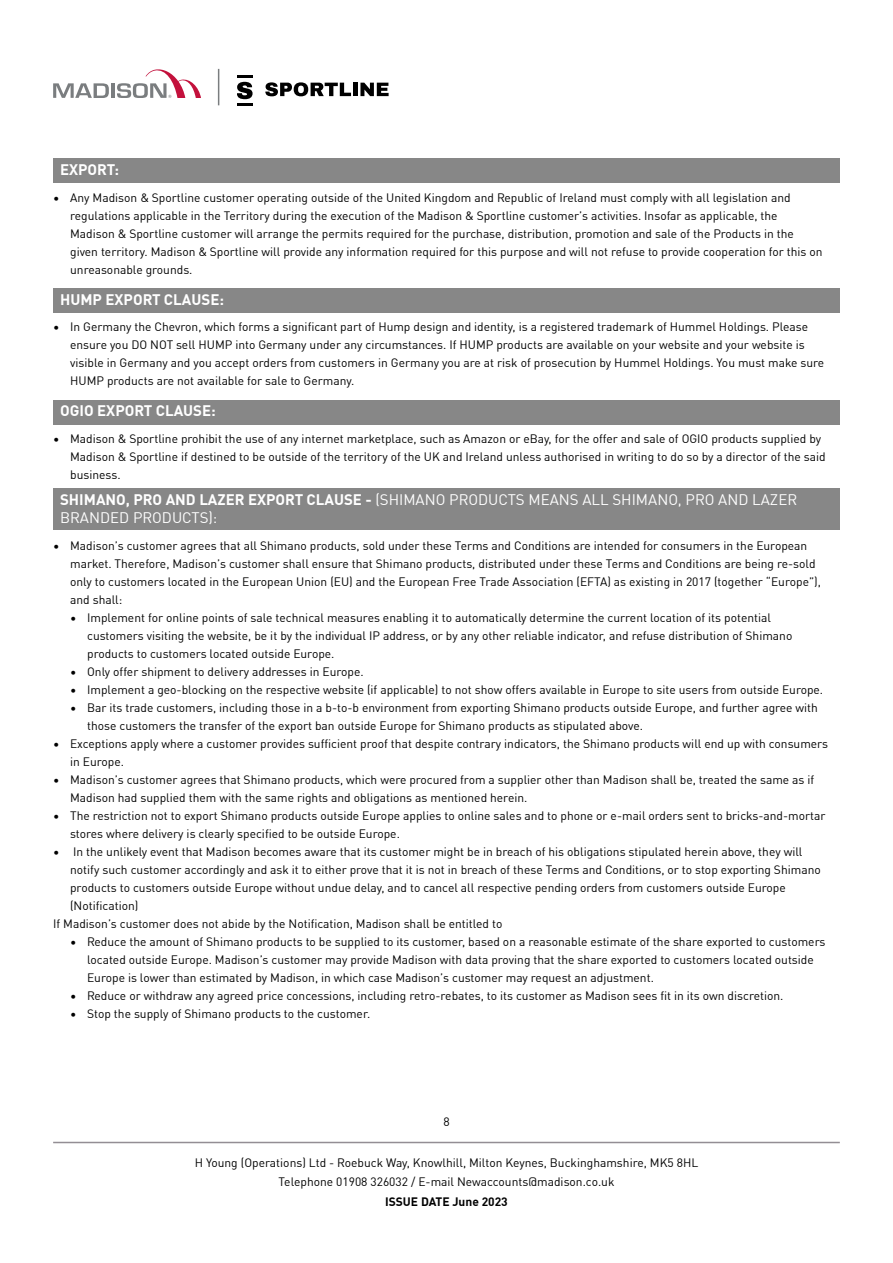
<style>
.page{position:relative;width:893px;height:1263px;background:#fff}
.page>*{position:absolute;margin:0;border:0;box-sizing:border-box;transform-origin:0 0}
.t1{font:15px/18px "DIN Offc Pro";color:#fff}
.t2{font:700 15px "DIN Offc Pro";color:#fff}
.t3{font:12px/18px "DIN Offc Pro";color:#000}
.t4{font:700 12px "DIN Offc Pro";color:#000}
.s1{font-weight:700}
</style>
<div class="page">
<svg style="left:53px;top:83px;width:56px;height:15px"></svg>
<hr style="left:111px;top:83px;width:4px;height:15px;background:#7a7d7f">
<svg style="left:117px;top:69px;width:84px;height:29px"></svg>
<svg style="left:237px;top:76px;width:16px;height:29px"></svg>
<svg style="left:265px;top:82px;width:86px;height:14px"></svg>
<hr style="left:353px;top:83px;width:4px;height:13px;background:#000">
<svg style="left:360px;top:83px;width:29px;height:13px"></svg>
<hr style="left:218px;top:69px;width:1px;height:36px;background:#7a7d7f">
<hr style="left:53px;top:1142px;width:787px;height:1px;background:#938e94">
<div style="left:53px;top:158px;width:787px;height:25px;background:#878787"></div>
<div style="left:53px;top:288px;width:787px;height:25px;background:#878787"></div>
<div style="left:53px;top:400px;width:787px;height:25px;background:#878787"></div>
<div style="left:53px;top:488px;width:787px;height:41px;background:#878787"></div>
<p class="t2" style="left:60px;top:158px;width:60px">EXPORT:</p>
<p class="t3" style="left:70px;top:188px;width:754px;text-indent:-17px">• Any Madison &amp; Sportline customer operating outside of the United Kingdom and Republic of Ireland must comply with all legislation and regulations applicable in the Territory during the execution of the Madison &amp; Sportline customer’s activities. Insofar as applicable, the Madison &amp; Sportline customer will arrange the permits required for the purchase, distribution, promotion and sale of the Products in the given territory. Madison &amp; Sportline will provide any information required for this purpose and will not refuse to provide cooperation for this on unreasonable grounds.</p>
<p class="t2" style="left:60px;top:288px;width:165px">HUMP EXPORT CLAUSE:</p>
<p class="t3" style="left:70px;top:317px;width:755px;text-indent:-17px">• In Germany the Chevron, which forms a significant part of Hump design and identity, is a registered trademark of Hummel Holdings. Please ensure you DO NOT sell HUMP into Germany under any circumstances. If HUMP products are available on your website and your website is visible in Germany and you accept orders from customers in Germany you are at risk of prosecution by Hummel Holdings. You must make sure HUMP products are not available for sale to Germany.</p>
<p class="t2" style="left:60px;top:399px;width:157px">OGIO EXPORT CLAUSE:</p>
<p class="t3" style="left:70px;top:428px;width:757px;text-indent:-17px">• Madison &amp; Sportline prohibit the use of any internet marketplace, such as Amazon or eBay, for the offer and sale of OGIO products supplied by<br>Madison &amp; Sportline if destined to be outside of the territory of the UK and Ireland unless authorised in writing to do so by a director of the said business.</p>
<p class="t1" style="left:60px;top:490px;width:738px"><span class="s1">SHIMANO, PRO AND LAZER EXPORT CLAUSE -</span> (SHIMANO PRODUCTS MEANS ALL SHIMANO, PRO AND LAZER<br>BRANDED PRODUCTS):</p>
<p class="t3" style="left:70px;top:535px;width:752px;text-indent:-17px">• Madison’s customer agrees that all Shimano products, sold under these Terms and Conditions are intended for consumers in the European market. Therefore, Madison’s customer shall ensure that Shimano products, distributed under these Terms and Conditions are being re-sold only to customers located in the European Union (EU) and the European Free Trade Association (EFTA) as existing in 2017 (together “Europe”), and shall:</p>
<p class="t3" style="left:87px;top:607px;width:707px;text-indent:-17px">• Implement for online points of sale technical measures enabling it to automatically determine the current location of its potential customers visiting the website, be it by the individual IP address, or by any other reliable indicator, and refuse distribution of Shimano products to customers located outside Europe.</p>
<p class="t3" style="left:70px;top:661px;width:295px">• Only offer shipment to delivery addresses in Europe.</p>
<p class="t3" style="left:70px;top:679px;width:754px">• Implement a geo-blocking on the respective website (if applicable) to not show offers available in Europe to site users from outside Europe.</p>
<p class="t3" style="left:87px;top:697px;width:732px;text-indent:-17px">• Bar its trade customers, including those in a b-to-b environment from exporting Shimano products outside Europe, and further agree with those customers the transfer of the export ban outside Europe for Shimano products as stipulated above.</p>
<p class="t3" style="left:70px;top:733px;width:759px;text-indent:-17px">• Exceptions apply where a customer provides sufficient proof that despite contrary indicators, the Shimano products will end up with consumers in Europe.</p>
<p class="t3" style="left:70px;top:769px;width:746px;text-indent:-17px">• Madison’s customer agrees that Shimano products, which were procured from a supplier other than Madison shall be, treated the same as if<br>Madison had supplied them with the same rights and obligations as mentioned herein.</p>
<p class="t3" style="left:70px;top:805px;width:757px;text-indent:-17px">• The restriction not to export Shimano products outside Europe applies to online sales and to phone or e-mail orders sent to bricks-and-mortar stores where delivery is clearly specified to be outside Europe.</p>
<p class="t3" style="left:53px;top:841px;width:751px">• In the unlikely event that Madison becomes aware that its customer might be in breach of his obligations stipulated herein above, they will</p>
<p class="t3" style="left:70px;top:859px;width:752px">notify such customer accordingly and ask it to either prove that it is not in breach of these Terms and Conditions, or to stop exporting Shimano</p>
<p class="t3" style="left:70px;top:877px;width:717px">products to customers outside Europe without undue delay, and to cancel all respective pending orders from customers outside Europe</p>
<p class="t3" style="left:70px;top:895px;width:70px">(Notification)</p>
<p class="t3" style="left:53px;top:913px;width:451px">If Madison’s customer does not abide by the Notification, Madison shall be entitled to</p>
<p class="t3" style="left:87px;top:931px;width:740px;text-indent:-17px">• Reduce the amount of Shimano products to be supplied to its customer, based on a reasonable estimate of the share exported to customers located outside Europe. Madison’s customer may provide Madison with data proving that the share exported to customers located outside<br>Europe is lower than estimated by Madison, in which case Madison’s customer may request an adjustment.</p>
<p class="t3" style="left:70px;top:985px;width:715px">• Reduce or withdraw any agreed price concessions, including retro-rebates, to its customer as Madison sees fit in its own discretion.</p>
<p class="t3" style="left:70px;top:1003px;width:302px">• Stop the supply of Shimano products to the customer.</p>
<p class="t3" style="left:443px;top:1112px;width:8px">8</p>
<p class="t3" style="left:195px;top:1152px;width:505px;line-height:19.5px;text-align:center">H Young (Operations) Ltd - Roebuck Way, Knowlhill, Milton Keynes, Buckinghamshire, MK5 8HL<br>Telephone 01908 326032 / E-mail Newaccounts@madison.co.uk</p>
<p class="t4" style="left:385px;top:1192px;width:124px">ISSUE DATE June 2023</p>
</div>
